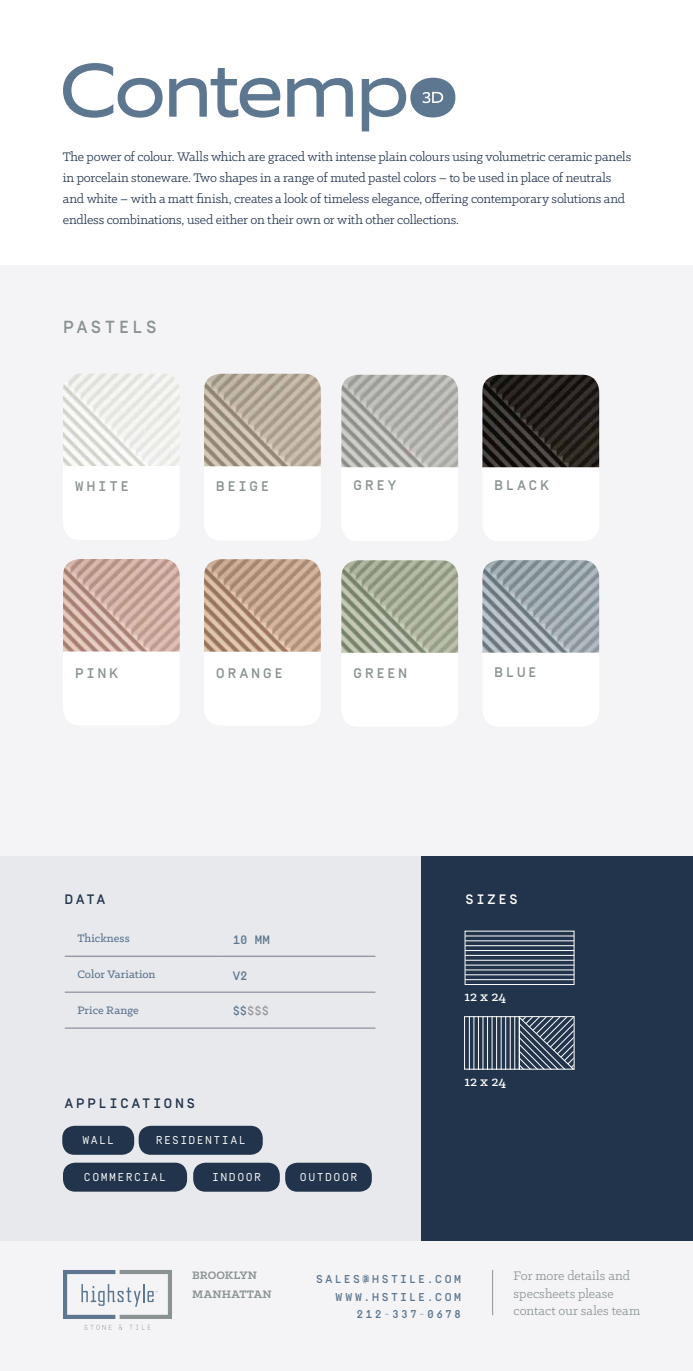
<style>
.page{position:relative;width:693px;height:1371px;background:#fff}
.page>*{position:absolute;margin:0;border:0;box-sizing:border-box;transform-origin:0 0}
.t1{font:500 17.5px "Simplon Mono";letter-spacing:.185em;color:#8a9292}
.t2{font:500 15.4px "Klinic Slab";letter-spacing:.005em;color:#fff}
.t3{font:14px/21px "Klinic Slab";letter-spacing:-.015em;color:#22344b}
.t4{font:14px/17.5px "Klinic Slab";color:#8a9292}
.t5{font:500 13.83px "Simplon Mono";letter-spacing:.205em;color:#8a9292}
.t6{font:500 13.65px "Simplon Mono";letter-spacing:.2em;color:#22344b}
.t7{font:500 13.65px "Simplon Mono";letter-spacing:.195em;color:#fff}
.t8{font:500 12.25px "Klinic Slab";letter-spacing:.01em;color:#5d7791}
.t9{font:700 12.25px/19.2px "Klinic Slab";letter-spacing:.01em;color:#8a9292}
.t10{font:500 12.25px "Simplon Mono";color:#5d7791}
.t11{font:500 12.25px "Simplon Mono";color:#939598}
.t12{font:11.38px "Simplon Mono";letter-spacing:.13em;color:#fff}
.t13{font:500 11.38px/17.5px "Simplon Mono";letter-spacing:.205em;color:#5d7791;text-align:right}
.s1{color:#5d7791}
</style>
<div class="page">
<div style="left:0;top:265px;width:693px;height:1105px;background:#f4f4f6"></div>
<div style="left:421px;top:856px;width:272px;height:384px;background:#22344b"></div>
<div style="left:0;top:856px;width:421px;height:384px;background:#e8e9ec"></div>
<hr style="left:469px;top:1016px;width:1px;height:53px;background:#fff">
<hr style="left:478px;top:1016px;width:1px;height:53px;background:#fff">
<hr style="left:501px;top:1016px;width:1px;height:53px;background:#fff">
<hr style="left:487px;top:1016px;width:1px;height:53px;background:#fff">
<hr style="left:514px;top:1016px;width:1px;height:53px;background:#fff">
<hr style="left:473px;top:1016px;width:1px;height:53px;background:#fff">
<hr style="left:505px;top:1016px;width:1px;height:53px;background:#fff">
<hr style="left:492px;top:1016px;width:1px;height:53px;background:#fff">
<hr style="left:483px;top:1016px;width:1px;height:53px;background:#fff">
<hr style="left:510px;top:1016px;width:1px;height:53px;background:#fff">
<hr style="left:496px;top:1016px;width:1px;height:53px;background:#fff">
<div style="left:464px;top:1016px;width:56px;height:53px;border:1px solid #fff"></div>
<hr style="left:65px;top:955px;width:155px;height:1px;background:#7b7c8d">
<hr style="left:220px;top:955px;width:155px;height:1px;background:#7b7c8d">
<hr style="left:65px;top:991px;width:155px;height:1px;background:#7b7c8d">
<hr style="left:220px;top:991px;width:155px;height:1px;background:#7b7c8d">
<hr style="left:65px;top:1027px;width:155px;height:1px;background:#7b7c8d">
<hr style="left:220px;top:1027px;width:155px;height:1px;background:#7b7c8d">
<div style="left:62px;top:1125px;width:72px;height:29px;background:#22344b;border-radius:12px"></div>
<div style="left:139px;top:1125px;width:124px;height:29px;background:#22344b;border-radius:12px"></div>
<div style="left:63px;top:1162px;width:124px;height:29px;background:#22344b;border-radius:12px"></div>
<div style="left:193px;top:1162px;width:87px;height:29px;background:#22344b;border-radius:12px"></div>
<div style="left:285px;top:1162px;width:87px;height:29px;background:#22344b;border-radius:12px"></div>
<svg style="left:63px;top:63px;width:100px;height:55px"></svg>
<svg style="left:169px;top:68px;width:111px;height:50px"></svg>
<svg style="left:287px;top:78px;width:66px;height:39px"></svg>
<svg style="left:362px;top:78px;width:93px;height:53px"></svg>
<div style="left:63px;top:373px;width:117px;height:167px;background:#fff;border-radius:17px"></div>
<img style="left:63px;top:373px;width:117px;height:93px">
<div style="left:63px;top:559px;width:117px;height:166px;background:#fff;border-radius:17px"></div>
<img style="left:63px;top:559px;width:117px;height:92px">
<div style="left:204px;top:559px;width:117px;height:166px;background:#fff;border-radius:17px"></div>
<img style="left:204px;top:559px;width:117px;height:92px">
<svg style="left:204px;top:374px;width:117px;height:166px"></svg>
<div style="left:341px;top:375px;width:117px;height:166px;background:#fff;border-radius:17px"></div>
<img style="left:341px;top:375px;width:117px;height:92px">
<div style="left:341px;top:560px;width:117px;height:166px;background:#fff;border-radius:17px"></div>
<img style="left:341px;top:560px;width:117px;height:92px">
<div style="left:482px;top:560px;width:117px;height:166px;background:#fff;border-radius:17px"></div>
<img style="left:482px;top:560px;width:117px;height:92px">
<div style="left:482px;top:375px;width:117px;height:166px;background:#fff;border-radius:17px"></div>
<img style="left:482px;top:375px;width:117px;height:92px">
<hr style="left:465px;top:959px;width:109px;height:1px;background:#fff">
<hr style="left:465px;top:945px;width:109px;height:1px;background:#fff">
<hr style="left:465px;top:974px;width:109px;height:1px;background:#fff">
<hr style="left:465px;top:935px;width:109px;height:1px;background:#fff">
<hr style="left:465px;top:964px;width:109px;height:1px;background:#fff">
<hr style="left:465px;top:950px;width:109px;height:1px;background:#fff">
<hr style="left:465px;top:979px;width:109px;height:1px;background:#fff">
<hr style="left:465px;top:940px;width:109px;height:1px;background:#fff">
<hr style="left:465px;top:969px;width:109px;height:1px;background:#fff">
<hr style="left:465px;top:954px;width:109px;height:1px;background:#fff">
<svg style="left:518px;top:1016px;width:57px;height:54px"></svg>
<svg style="left:84px;top:1324px;width:28px;height:5px"></svg>
<svg style="left:129px;top:1324px;width:22px;height:5px"></svg>
<svg style="left:63px;top:1270px;width:109px;height:48px"></svg>
<hr style="left:492px;top:1269px;width:1px;height:46px;background:#8a9292">
<p class="t3" style="left:63px;top:145px;width:570px">The power of colour. Walls which are graced with intense plain colours using volumetric ceramic panels in porcelain stoneware. Two shapes in a range of muted pastel colors – to be used in place of neutrals and white – with a matt finish, creates a look of timeless elegance, offering contemporary solutions and endless combinations, used either on their own or with other collections.</p>
<p class="t1" style="left:63px;top:318px;width:95px">PASTELS</p>
<p class="t5" style="left:75px;top:478px;width:55px">WHITE</p>
<p class="t5" style="left:216px;top:479px;width:54px">BEIGE</p>
<p class="t5" style="left:75px;top:666px;width:44px">PINK</p>
<p class="t5" style="left:216px;top:666px;width:68px">ORANGE</p>
<p class="t5" style="left:354px;top:478px;width:44px">GREY</p>
<p class="t5" style="left:495px;top:478px;width:56px">BLACK</p>
<p class="t5" style="left:354px;top:665px;width:55px">GREEN</p>
<p class="t5" style="left:495px;top:665px;width:44px">BLUE</p>
<p class="t6" style="left:65px;top:891px;width:42px">DATA</p>
<p class="t8" style="left:77px;top:930px;width:54px">Thickness</p>
<p class="t10" style="left:233px;top:932px;width:39px">10 MM</p>
<p class="t8" style="left:77px;top:966px;width:80px">Color Variation</p>
<p class="t10" style="left:233px;top:968px;width:16px">V2</p>
<p class="t8" style="left:77px;top:1002px;width:63px">Price Range</p>
<p class="t11" style="left:233px;top:1004px;width:38px"><span class="s1">$$</span>$$$</p>
<p class="t7" style="left:466px;top:891px;width:54px">SIZES</p>
<p class="t2" style="left:465px;top:986px;width:43px">12 x 24</p>
<p class="t2" style="left:465px;top:1071px;width:43px">12 x 24</p>
<p class="t6" style="left:65px;top:1096px;width:132px">APPLICATIONS</p>
<p class="t12" style="left:82px;top:1133px;width:33px">WALL</p>
<p class="t12" style="left:156px;top:1133px;width:91px">RESIDENTIAL</p>
<p class="t12" style="left:84px;top:1170px;width:84px">COMMERCIAL</p>
<p class="t12" style="left:212px;top:1171px;width:50px">INDOOR</p>
<p class="t12" style="left:300px;top:1171px;width:59px">OUTDOOR</p>
<p class="t12" style="left:80px;top:1170px;width:91px">RESIDENTIAL</p>
<p class="t9" style="left:192px;top:1265px;width:81px">BROOKLYN<br>MANHATTAN</p>
<p class="t4" style="left:514px;top:1266px;width:128px">For more details and specsheets please contact our sales team</p>
<p class="t13" style="left:316px;top:1270px;width:147px">SALES@HSTILE.COM<br>WWW.HSTILE.COM<br>212-337-0678</p>
</div>
